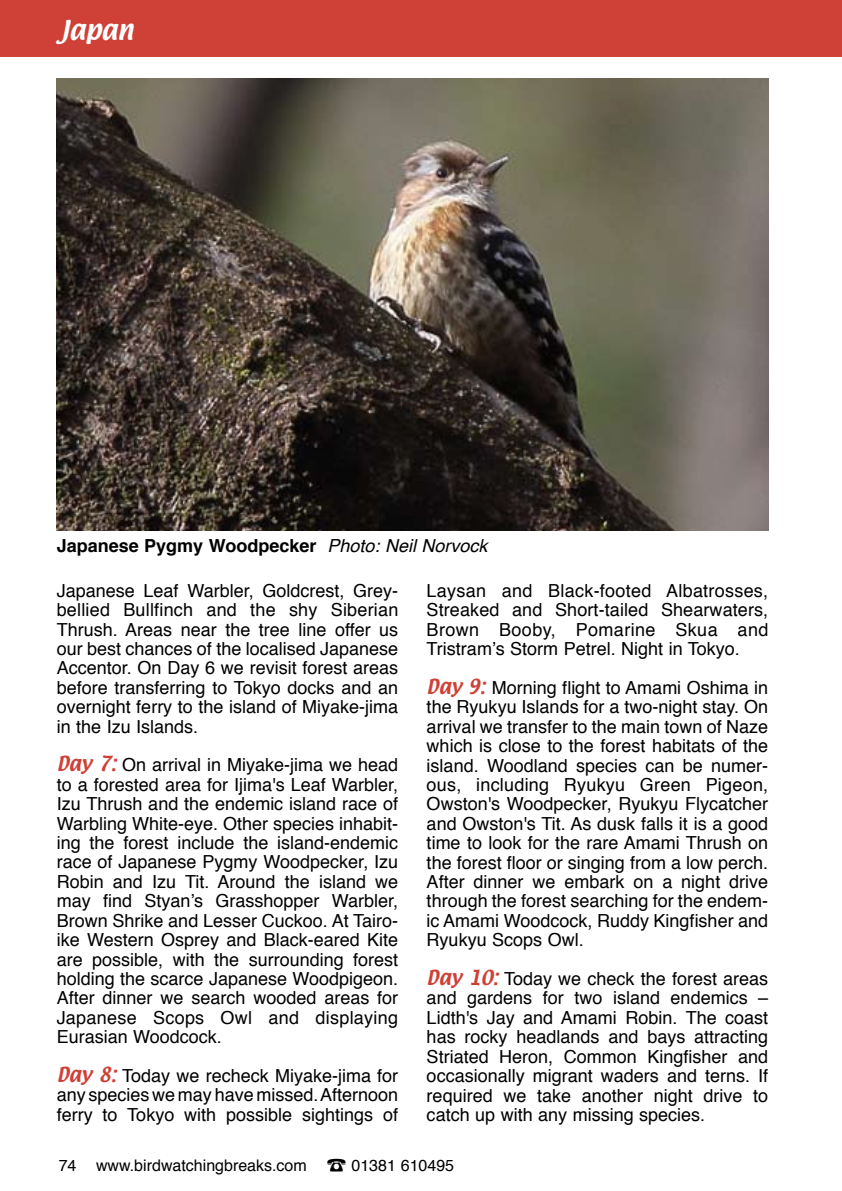
<style>
.page{position:relative;width:842px;height:1191px;background:#fff}
.page>*{position:absolute;margin:0;border:0;box-sizing:border-box;transform-origin:0 0}
.t1{font:24px "Textile";color:#fff}
.t2{font:18px/19.4px "Helvetica";color:#000;text-align:justify}
.t3{font:700 18px "Helvetica";color:#000}
.t4{font:16px "Helvetica";color:#000}
.s1{font-weight:400;font-style:italic}
.s2{font-family:"Textile";color:#cf4036}
</style>
<div class="page">
<div style="left:0;top:0;width:842px;height:57px;background:#cf4036"></div>
<img style="left:57px;top:79px;width:711px;height:451px">
<h1 class="t1" style="left:59px;top:14px;width:76px">Japan</h1>
<p class="t3" style="left:57px;top:531px;width:432px">Japanese Pygmy Woodpecker <span class="s1">Photo: Neil Norvock</span></p>
<p class="t2" style="left:57px;top:581px;width:343px">Japanese Leaf Warbler, Goldcrest, Grey&shy;bellied Bullfinch and the shy Siberian Thrush. Areas near the tree line offer us our best chances of the localised Japanese Accentor. On Day 6 we revisit forest areas before transferring to Tokyo docks and an overnight ferry to the island of Miyake-jima in the Izu Islands.</p>
<p class="t2" style="left:57px;top:756px;width:343px"><span class="s2">Day 7:</span> On arrival in Miyake-jima we head to a forested area for Ijima's Leaf Warbler, Izu Thrush and the endemic island race of Warbling White-eye. Other species inhabit&shy;ing the forest include the island-endemic race of Japanese Pygmy Woodpecker, Izu Robin and Izu Tit. Around the island we may find Styan’s Grasshopper Warbler, Brown Shrike and Lesser Cuckoo. At Tairo&shy;ike Western Osprey and Black-eared Kite are possible, with the surrounding forest holding the scarce Japanese Woodpigeon.<br>After dinner we search wooded areas for Japanese Scops Owl and displaying Eurasian Woodcock.</p>
<p class="t2" style="left:57px;top:1066px;width:343px"><span class="s2">Day 8:</span> Today we recheck Miyake-jima for any species we may have missed. Afternoon ferry to Tokyo with possible sightings of</p>
<p class="t2" style="left:427px;top:581px;width:343px">Laysan and Black-footed Albatrosses, Streaked and Short-tailed Shearwaters, Brown Booby, Pomarine Skua and Tristram’s Storm Petrel. Night in Tokyo.</p>
<p class="t2" style="left:427px;top:678px;width:343px"><span class="s2">Day 9:</span> Morning flight to Amami Oshima in the Ryukyu Islands for a two-night stay. On arrival we transfer to the main town of Naze which is close to the forest habitats of the island. Woodland species can be numer&shy;ous, including Ryukyu Green Pigeon, Owston's Woodpecker, Ryukyu Flycatcher and Owston's Tit. As dusk falls it is a good time to look for the rare Amami Thrush on the forest floor or singing from a low perch.<br>After dinner we embark on a night drive through the forest searching for the endem&shy;ic Amami Woodcock, Ruddy Kingfisher and Ryukyu Scops Owl.</p>
<p class="t2" style="left:427px;top:969px;width:343px"><span class="s2">Day 10:</span> Today we check the forest areas and gardens for two island endemics – Lidth's Jay and Amami Robin. The coast has rocky headlands and bays attracting Striated Heron, Common Kingfisher and occasionally migrant waders and terns. If required we take another night drive to catch up with any missing species.</p>
<p class="t4" style="left:59px;top:1152px;width:397px">74 www.birdwatchingbreaks.com ☎ 01381 610495</p>
</div>
